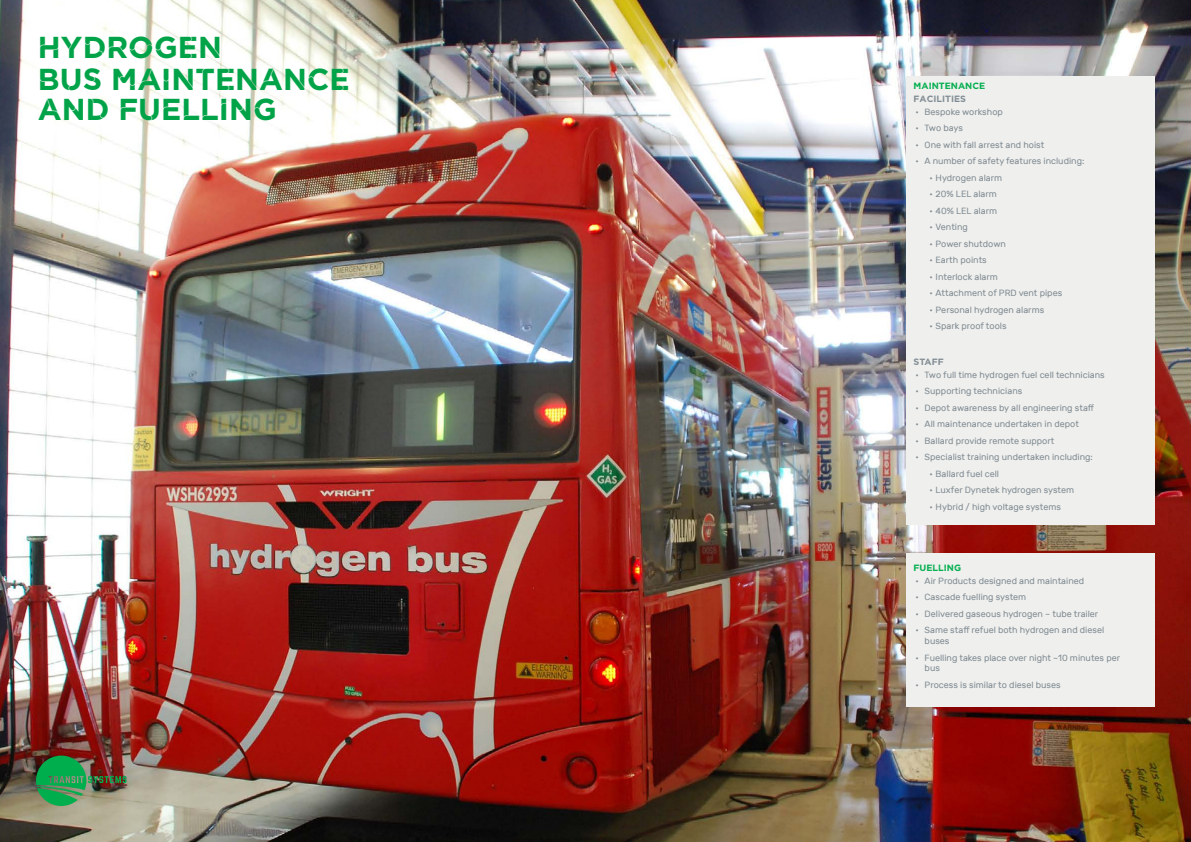
<style>
.page{position:relative;width:1191px;height:842px;background:#fff}
.page>*{position:absolute;margin:0;border:0;box-sizing:border-box;transform-origin:0 0}
.t1{font:30px/31.2px "Journey";color:#00a348}
.t2{font:9px/10.8px "Rubik";color:#808c93}
.t3{font:9px "Journey";color:#00ae4d}
.t4{font:9px "Journey";color:#808c93}
</style>
<div class="page">
<img style="left:0;top:0;width:1191px;height:842px">
<div style="left:906px;top:77px;width:249px;height:448px;background:#efefed"></div>
<div style="left:906px;top:554px;width:249px;height:153px;background:#efefed"></div>
<img style="left:36px;top:756px;width:91px;height:50px">
<h1 class="t1" style="left:38px;top:32px;width:313px">HYDROGEN<br>BUS MAINTENANCE<br>AND FUELLING</h1>
<p class="t3" style="left:913px;top:80px;width:73px">MAINTENANCE</p>
<p class="t4" style="left:913px;top:93px;width:54px">FACILITIES</p>
<p class="t2" style="left:915px;top:107px;width:89px">• Bespoke workshop</p>
<p class="t2" style="left:915px;top:123px;width:49px">• Two bays</p>
<p class="t2" style="left:915px;top:140px;width:130px">• One with fall arrest and hoist</p>
<p class="t2" style="left:915px;top:156px;width:170px">• A number of safety features including:</p>
<p class="t2" style="left:929px;top:172px;width:74px">• Hydrogen alarm</p>
<p class="t2" style="left:929px;top:189px;width:69px">• 20% LEL alarm</p>
<p class="t2" style="left:929px;top:205px;width:69px">• 40% LEL alarm</p>
<p class="t2" style="left:929px;top:222px;width:40px">• Venting</p>
<p class="t2" style="left:929px;top:238px;width:78px">• Power shutdown</p>
<p class="t2" style="left:929px;top:255px;width:59px">• Earth points</p>
<p class="t2" style="left:929px;top:271px;width:70px">• Interlock alarm</p>
<p class="t2" style="left:929px;top:288px;width:134px">• Attachment of PRD vent pipes</p>
<p class="t2" style="left:929px;top:304px;width:116px">• Personal hydrogen alarms</p>
<p class="t2" style="left:929px;top:321px;width:78px">• Spark proof tools</p>
<p class="t4" style="left:913px;top:356px;width:31px">STAFF</p>
<p class="t2" style="left:915px;top:370px;width:191px">• Two full time hydrogen fuel cell technicians</p>
<p class="t2" style="left:915px;top:386px;width:108px">• Supporting technicians</p>
<p class="t2" style="left:915px;top:403px;width:180px">• Depot awareness by all engineering staff</p>
<p class="t2" style="left:915px;top:419px;width:165px">• All maintenance undertaken in depot</p>
<p class="t2" style="left:915px;top:435px;width:140px">• Ballard provide remote support</p>
<p class="t2" style="left:915px;top:452px;width:179px">• Specialist training undertaken including:</p>
<p class="t2" style="left:929px;top:468px;width:71px">• Ballard fuel cell</p>
<p class="t2" style="left:929px;top:485px;width:146px">• Luxfer Dynetek hydrogen system</p>
<p class="t2" style="left:929px;top:501px;width:133px">• Hybrid / high voltage systems</p>
<p class="t3" style="left:913px;top:562px;width:49px">FUELLING</p>
<p class="t2" style="left:915px;top:575px;width:170px">• Air Products designed and maintained</p>
<p class="t2" style="left:915px;top:592px;width:112px">• Cascade fuelling system</p>
<p class="t2" style="left:915px;top:608px;width:184px">• Delivered gaseous hydrogen – tube trailer</p>
<p class="t2" style="left:924px;top:625px;width:181px;text-indent:-9px">• Same staff refuel both hydrogen and diesel buses</p>
<p class="t2" style="left:924px;top:652px;width:197px;text-indent:-9px">• Fuelling takes place over night ~10 minutes per bus</p>
<p class="t2" style="left:915px;top:679px;width:147px">• Process is similar to diesel buses</p>
</div>
